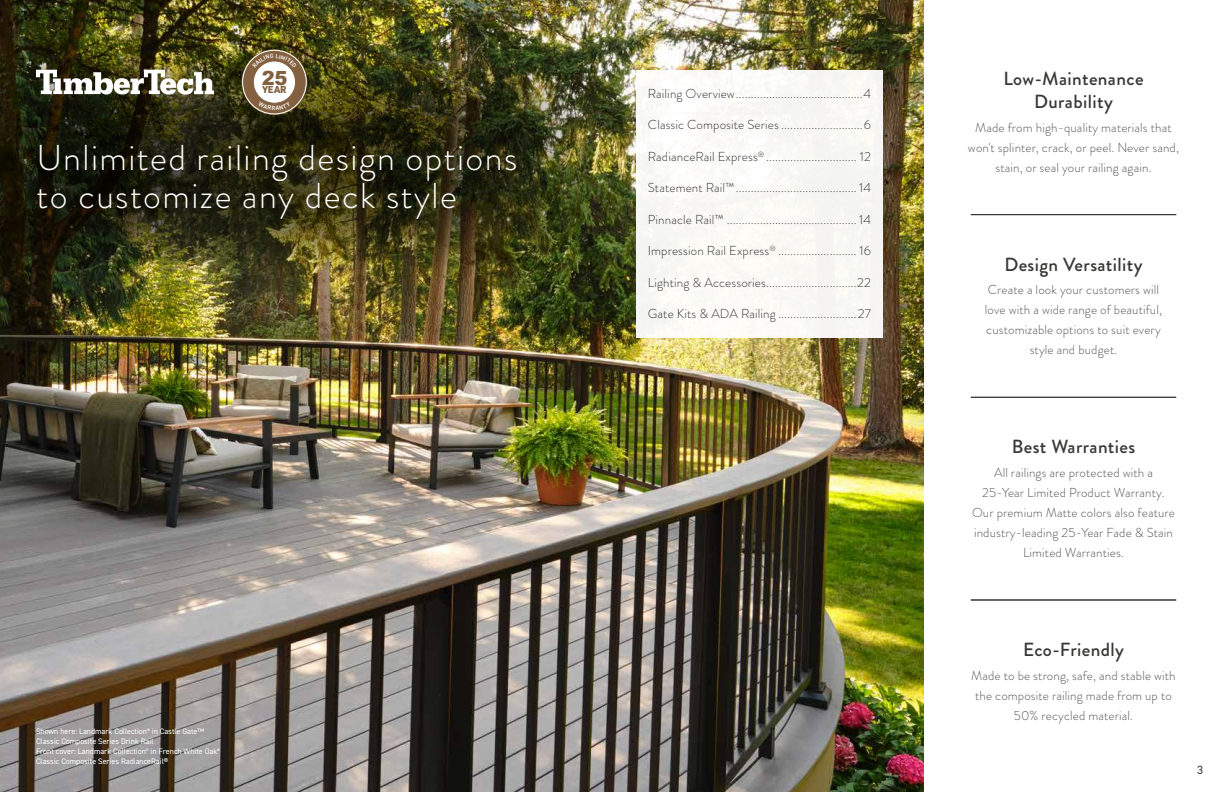
<style>
.page{position:relative;width:1224px;height:792px;background:#fff}
.page>*{position:absolute;margin:0;border:0;box-sizing:border-box;transform-origin:0 0}
.t1{font:300 36px/38px "Brandon Grotesque";letter-spacing:.04em;color:#fff}
.t2{font:900 19.5px "Arial";color:#836140}
.t3{font:500 19px/22.8px "Brandon Grotesque";letter-spacing:.02em;color:#373936;text-align:center}
.t4{font:300 13px/20px "Brandon Grotesque";letter-spacing:.01em;color:#57585b;text-align:center}
.t5{font:300 13px "Brandon Grotesque";letter-spacing:.01em;color:#373936}
.t6{font:12px "DIN2014";color:#373936}
.t7{font:900 9.9px "URWDIN";color:#836140}
.t8{font:8px/10px "DIN2014";letter-spacing:-.005em;color:#fff}
.t9{font:700 3.5px "Brandon Grotesque";color:#fff}
</style>
<div class="page">
<hr style="left:971px;top:214px;width:205px;height:1px;background:#373936">
<hr style="left:971px;top:215px;width:205px;height:1px;background:#373936">
<hr style="left:971px;top:397px;width:205px;height:1px;background:#373936">
<hr style="left:971px;top:600px;width:205px;height:1px;background:#373936">
<img style="left:0;top:0;width:923px;height:792px">
<img style="left:0;top:55px;width:612px;height:216px">
<img style="left:36px;top:70px;width:178px;height:25px">
<div style="left:636px;top:70px;width:247px;height:268px;background:#f9f8f5"></div>
<svg style="left:242px;top:49px;width:65px;height:66px"></svg>
<div style="left:243px;top:50px;width:63px;height:64px;background:#836140;border-radius:50%"></div>
<div style="left:242px;top:50px;width:65px;height:64px;border:1px solid #fff;border-radius:50%"></div>
<div style="left:253px;top:61px;width:43px;height:42px;background:#fff;border-radius:50%"></div>
<div style="left:253px;top:61px;width:43px;height:42px;border:1px solid #836140;border-radius:50%"></div>
<svg style="left:252px;top:54px;width:45px;height:14px"></svg>
<svg style="left:258px;top:102px;width:33px;height:8px"></svg>
<h2 class="t2" style="left:262px;top:63px;width:27px">25</h2>
<p class="t7" style="left:263px;top:83px;width:25px">YEAR</p>
<h1 class="t1" style="left:37px;top:139px;width:482px">Unlimited railing design options to customize any deck style</h1>
<p class="t8" style="left:36px;top:726px;width:113px">Shown here: Landmark Collection</p>
<p class="t9" style="left:147px;top:728px;width:4px">®</p>
<p class="t8" style="left:36px;top:726px;width:170px;text-indent:116px">in Castle Gate™<br>Classic Composite Series Drink Rail<br>Front cover: Landmark Collection</p>
<p class="t9" style="left:146px;top:748px;width:4px">®</p>
<p class="t8" style="left:151px;top:746px;width:68px">in French White Oak</p>
<p class="t9" style="left:217px;top:748px;width:4px">®</p>
<p class="t8" style="left:36px;top:756px;width:134px">Classic Composite Series RadianceRail®</p>
<p class="t5" style="left:648px;top:85px;width:225px">Railing Overview..........................................4</p>
<p class="t5" style="left:648px;top:116px;width:225px">Classic Composite Series ...........................6</p>
<p class="t5" style="left:648px;top:148px;width:225px">RadianceRail Express<sup>®</sup> .............................. 12</p>
<p class="t5" style="left:648px;top:179px;width:225px">Statement Rail™........................................ 14</p>
<p class="t5" style="left:648px;top:211px;width:225px">Pinnacle Rail™ ........................................... 14</p>
<p class="t5" style="left:648px;top:242px;width:225px">Impression Rail Express<sup>®</sup> .......................... 16</p>
<p class="t5" style="left:648px;top:274px;width:225px">Lighting &amp; Accessories..............................22</p>
<p class="t5" style="left:648px;top:305px;width:225px">Gate Kits &amp; ADA Railing ..........................27</p>
<h3 class="t3" style="left:1003px;top:68px;width:142px">Low-Maintenance<br>Durability</h3>
<p class="t4" style="left:968px;top:117px;width:213px">Made from high-quality materials that won't splinter, crack, or peel. Never sand, stain, or seal your railing again.</p>
<h3 class="t3" style="left:1004px;top:253px;width:140px">Design Versatility</h3>
<p class="t4" style="left:985px;top:280px;width:179px">Create a look your customers will love with a wide range of beautiful, customizable options to suit every style and budget.</p>
<h3 class="t3" style="left:1012px;top:436px;width:125px">Best Warranties</h3>
<p class="t4" style="left:972px;top:463px;width:204px">All railings are protected with a 25-Year Limited Product Warranty.<br>Our premium Matte colors also feature industry-leading 25-Year Fade &amp; Stain Limited Warranties.</p>
<h3 class="t3" style="left:1023px;top:638px;width:102px">Eco-Friendly</h3>
<p class="t4" style="left:971px;top:665px;width:206px">Made to be strong, safe, and stable with the composite railing made from up to<br>50% recycled material.</p>
<p class="t6" style="left:1197px;top:763px;width:7px">3</p>
</div>
